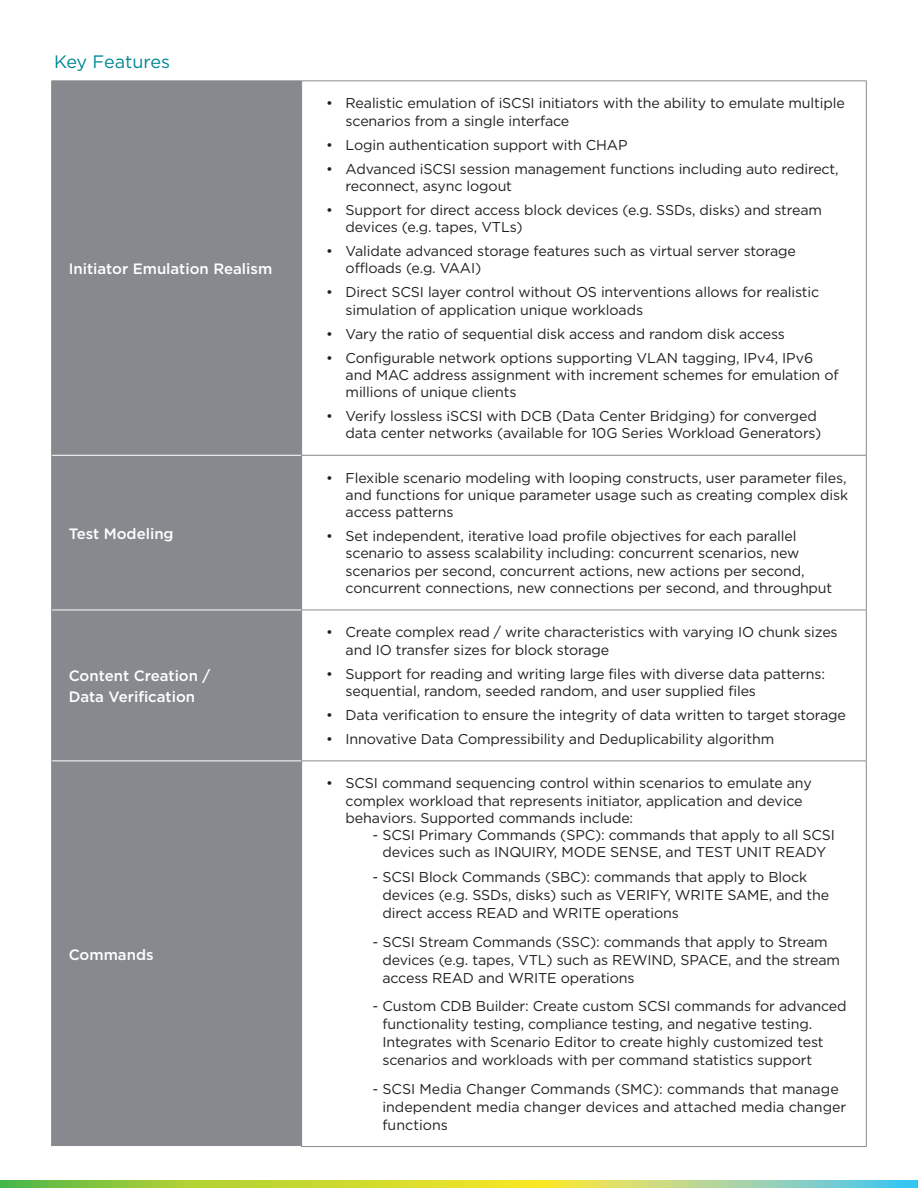
<style>
.page{position:relative;width:918px;height:1188px;background:#fff}
.page>*{position:absolute;margin:0;border:0;box-sizing:border-box;transform-origin:0 0}
.Subheading{font:18px "Gotham";letter-spacing:-.005em;color:#008895}
.Featured_Headline{font:500 15px "Gotham";color:#fff}
.Body_Copy{font:14.25px/17.2px "Gotham";letter-spacing:-.01em;color:#231f20}
</style>
<div class="page">
<svg style="left:0;top:1180px;width:918px;height:8px;background:#afd45f"></svg>
<div style="left:52px;top:81px;width:249px;height:1065px;background:#868a8e"></div>
<hr style="left:52px;top:455px;width:249px;height:1px;background:#fff">
<hr style="left:52px;top:610px;width:249px;height:1px;background:#fff">
<hr style="left:52px;top:761px;width:249px;height:1px;background:#fff">
<hr style="left:51px;top:80px;width:251px;height:1px;background:#868a8e">
<hr style="left:51px;top:81px;width:1px;height:374px;background:#868a8e">
<hr style="left:302px;top:80px;width:565px;height:1px;background:#868a8e">
<hr style="left:301px;top:81px;width:1px;height:374px;background:#868a8e">
<hr style="left:866px;top:81px;width:1px;height:374px;background:#868a8e">
<hr style="left:51px;top:455px;width:1px;height:155px;background:#868a8e">
<hr style="left:301px;top:455px;width:566px;height:1px;background:#868a8e">
<hr style="left:301px;top:456px;width:1px;height:154px;background:#868a8e">
<hr style="left:866px;top:456px;width:1px;height:154px;background:#868a8e">
<hr style="left:51px;top:610px;width:1px;height:151px;background:#868a8e">
<hr style="left:301px;top:610px;width:566px;height:1px;background:#868a8e">
<hr style="left:301px;top:610px;width:1px;height:151px;background:#868a8e">
<hr style="left:866px;top:610px;width:1px;height:151px;background:#868a8e">
<hr style="left:51px;top:761px;width:1px;height:385px;background:#868a8e">
<hr style="left:301px;top:761px;width:566px;height:1px;background:#868a8e">
<hr style="left:301px;top:761px;width:1px;height:385px;background:#868a8e">
<hr style="left:866px;top:761px;width:1px;height:385px;background:#868a8e">
<hr style="left:301px;top:1146px;width:566px;height:1px;background:#868a8e">
<p class="Subheading" style="left:54px;top:52px;width:118px">Key Features</p>
<p class="Featured_Headline" style="left:69px;top:259px;width:205px">Initiator Emulation Realism</p>
<p class="Featured_Headline" style="left:69px;top:524px;width:107px">Test Modeling</p>
<p class="Featured_Headline" style="left:69px;top:666px;width:143px">Content Creation /</p>
<p class="Featured_Headline" style="left:69px;top:687px;width:128px">Data Verification</p>
<p class="Featured_Headline" style="left:69px;top:945px;width:86px">Commands</p>
<p class="Body_Copy" style="left:346px;top:94px;width:501px;text-indent:-20px">• Realistic emulation of iSCSI initiators with the ability to emulate multiple scenarios from a single interface</p>
<p class="Body_Copy" style="left:326px;top:136px;width:303px">• Login authentication support with CHAP</p>
<p class="Body_Copy" style="left:346px;top:160px;width:495px;text-indent:-20px">• Advanced iSCSI session management functions including auto redirect, reconnect, async logout</p>
<p class="Body_Copy" style="left:346px;top:201px;width:478px;text-indent:-20px">• Support for direct access block devices (e.g. SSDs, disks) and stream devices (e.g. tapes, VTLs)</p>
<p class="Body_Copy" style="left:346px;top:242px;width:452px;text-indent:-20px">• Validate advanced storage features such as virtual server storage offloads (e.g. VAAI)</p>
<p class="Body_Copy" style="left:346px;top:283px;width:475px;text-indent:-20px">• Direct SCSI layer control without OS interventions allows for realistic simulation of application unique workloads</p>
<p class="Body_Copy" style="left:326px;top:325px;width:460px">• Vary the ratio of sequential disk access and random disk access</p>
<p class="Body_Copy" style="left:346px;top:349px;width:495px;text-indent:-20px">• Configurable network options supporting VLAN tagging, IPv4, IPv6 and MAC address assignment with increment schemes for emulation of millions of unique clients</p>
<p class="Body_Copy" style="left:346px;top:407px;width:477px;text-indent:-20px">• Verify lossless iSCSI with DCB (Data Center Bridging) for converged data center networks (available for 10G Series Workload Generators)</p>
<p class="Body_Copy" style="left:346px;top:469px;width:504px;text-align:justify;text-indent:-20px">• Flexible scenario modeling with looping constructs, user parameter files, and functions for unique parameter usage such as creating complex disk access patterns</p>
<p class="Body_Copy" style="left:346px;top:527px;width:488px;text-indent:-20px">• Set independent, iterative load profile objectives for each parallel scenario to assess scalability including: concurrent scenarios, new scenarios per second, concurrent actions, new actions per second, concurrent connections, new connections per second, and throughput</p>
<p class="Body_Copy" style="left:346px;top:623px;width:494px;text-indent:-20px">• Create complex read / write characteristics with varying IO chunk sizes and IO transfer sizes for block storage</p>
<p class="Body_Copy" style="left:346px;top:665px;width:481px;text-indent:-20px">• Support for reading and writing large files with diverse data patterns: sequential, random, seeded random, and user supplied files</p>
<p class="Body_Copy" style="left:326px;top:706px;width:521px">• Data verification to ensure the integrity of data written to target storage</p>
<p class="Body_Copy" style="left:326px;top:730px;width:450px">• Innovative Data Compressibility and Deduplicability algorithm</p>
<p class="Body_Copy" style="left:346px;top:774px;width:468px;text-indent:-20px">• SCSI command sequencing control within scenarios to emulate any complex workload that represents initiator, application and device behaviors. Supported commands include:</p>
<p class="Body_Copy" style="left:373px;top:826px;width:464px;text-align:center">- SCSI Primary Commands (SPC): commands that apply to all SCSI devices such as INQUIRY, MODE SENSE, and TEST UNIT READY</p>
<p class="Body_Copy" style="left:382px;top:868px;width:448px;line-height:18px;text-indent:-10px">- SCSI Block Commands (SBC): commands that apply to Block devices (e.g. SSDs, disks) such as VERIFY, WRITE SAME, and the direct access READ and WRITE operations</p>
<p class="Body_Copy" style="left:382px;top:932px;width:459px;line-height:18px;text-indent:-10px">- SCSI Stream Commands (SSC): commands that apply to Stream devices (e.g. tapes, VTL) such as REWIND, SPACE, and the stream access READ and WRITE operations</p>
<p class="Body_Copy" style="left:382px;top:997px;width:466px;line-height:18px;text-indent:-10px">- Custom CDB Builder: Create custom SCSI commands for advanced functionality testing, compliance testing, and negative testing.<br>Integrates with Scenario Editor to create highly customized test scenarios and workloads with per command statistics support</p>
<p class="Body_Copy" style="left:382px;top:1079px;width:465px;line-height:18px;text-indent:-10px">- SCSI Media Changer Commands (SMC): commands that manage independent media changer devices and attached media changer functions</p>
</div>
